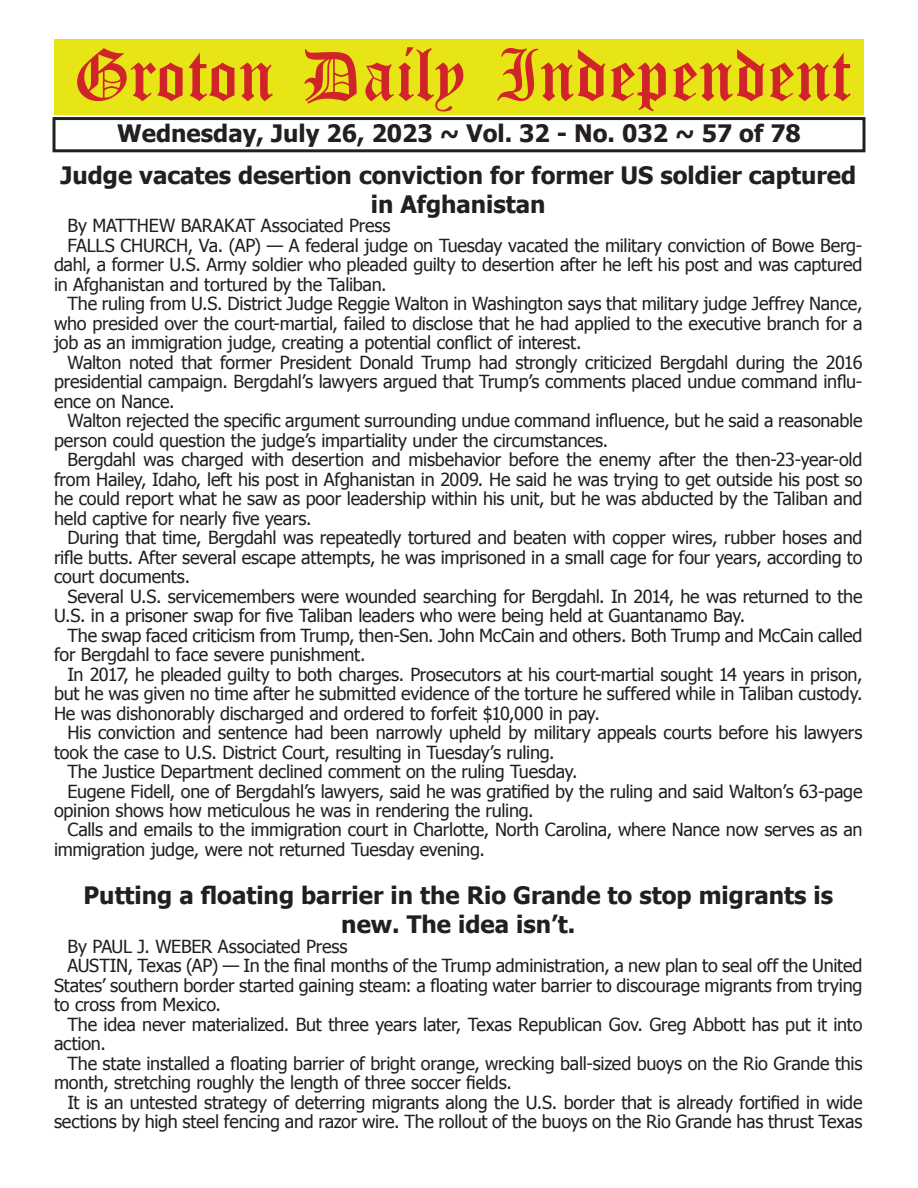
<style>
.page{position:relative;width:918px;height:1188px;background:#fff}
.page>*{position:absolute;margin:0;border:0;box-sizing:border-box;transform-origin:0 0}
.t1{font:54px "Old English Five";color:#d1232a}
.t2{font:700 24px/28.8px "Tahoma";color:#231f20;text-align:center}
.t3{font:18px "Tahoma";letter-spacing:-.01em;color:#231f20}
</style>
<div class="page">
<div style="left:52px;top:117px;width:814px;height:35px;border:3px solid #231f20"></div>
<div style="left:54px;top:40px;width:810px;height:75px;background:#e7e515"></div>
<h1 class="t1" style="left:73px;top:50px;width:779px">Groton Daily Independent</h1>
<h2 class="t2" style="left:117px;top:117px;width:685px">Wednesday, July 26, 2023 ~ Vol. 32 - No. 032 ~ 57 of 78</h2>
<h2 class="t2" style="left:60px;top:159px;width:797px">Judge vacates desertion conviction for former US soldier captured in Afghanistan</h2>
<p class="t3" style="left:68px;top:214px;width:324px">By MATTHEW BARAKAT Associated Press</p>
<p class="t3" style="left:68px;top:233px;width:796px">FALLS CHURCH, Va. (AP) — A federal judge on Tuesday vacated the military conviction of Bowe Berg-</p>
<p class="t3" style="left:54px;top:253px;width:810px">dahl, a former U.S. Army soldier who pleaded guilty to desertion after he left his post and was captured</p>
<p class="t3" style="left:54px;top:272px;width:334px">in Afghanistan and tortured by the Taliban.</p>
<p class="t3" style="left:68px;top:292px;width:796px">The ruling from U.S. District Judge Reggie Walton in Washington says that military judge Jeffrey Nance,</p>
<p class="t3" style="left:54px;top:311px;width:810px">who presided over the court-martial, failed to disclose that he had applied to the executive branch for a</p>
<p class="t3" style="left:54px;top:331px;width:529px">job as an immigration judge, creating a potential conflict of interest.</p>
<p class="t3" style="left:68px;top:350px;width:797px">Walton noted that former President Donald Trump had strongly criticized Bergdahl during the 2016</p>
<p class="t3" style="left:54px;top:370px;width:810px">presidential campaign. Bergdahl’s lawyers argued that Trump’s comments placed undue command influ-</p>
<p class="t3" style="left:54px;top:389px;width:122px">ence on Nance.</p>
<p class="t3" style="left:68px;top:409px;width:797px">Walton rejected the specific argument surrounding undue command influence, but he said a reasonable</p>
<p class="t3" style="left:54px;top:428px;width:556px">person could question the judge’s impartiality under the circumstances.</p>
<p class="t3" style="left:68px;top:447px;width:796px">Bergdahl was charged with desertion and misbehavior before the enemy after the then-23-year-old</p>
<p class="t3" style="left:54px;top:467px;width:810px">from Hailey, Idaho, left his post in Afghanistan in 2009. He said he was trying to get outside his post so</p>
<p class="t3" style="left:54px;top:486px;width:810px">he could report what he saw as poor leadership within his unit, but he was abducted by the Taliban and</p>
<p class="t3" style="left:54px;top:506px;width:259px">held captive for nearly five years.</p>
<p class="t3" style="left:68px;top:525px;width:796px">During that time, Bergdahl was repeatedly tortured and beaten with copper wires, rubber hoses and</p>
<p class="t3" style="left:54px;top:545px;width:810px">rifle butts. After several escape attempts, he was imprisoned in a small cage for four years, according to</p>
<p class="t3" style="left:54px;top:564px;width:138px">court documents.</p>
<p class="t3" style="left:68px;top:584px;width:797px">Several U.S. servicemembers were wounded searching for Bergdahl. In 2014, he was returned to the</p>
<p class="t3" style="left:54px;top:603px;width:693px">U.S. in a prisoner swap for five Taliban leaders who were being held at Guantanamo Bay.</p>
<p class="t3" style="left:68px;top:623px;width:797px">The swap faced criticism from Trump, then-Sen. John McCain and others. Both Trump and McCain called</p>
<p class="t3" style="left:54px;top:642px;width:313px">for Bergdahl to face severe punishment.</p>
<p class="t3" style="left:68px;top:662px;width:797px">In 2017, he pleaded guilty to both charges. Prosecutors at his court-martial sought 14 years in prison,</p>
<p class="t3" style="left:54px;top:681px;width:810px">but he was given no time after he submitted evidence of the torture he suffered while in Taliban custody.</p>
<p class="t3" style="left:54px;top:701px;width:547px">He was dishonorably discharged and ordered to forfeit $10,000 in pay.</p>
<p class="t3" style="left:68px;top:720px;width:797px">His conviction and sentence had been narrowly upheld by military appeals courts before his lawyers</p>
<p class="t3" style="left:54px;top:740px;width:502px">took the case to U.S. District Court, resulting in Tuesday’s ruling.</p>
<p class="t3" style="left:68px;top:759px;width:512px">The Justice Department declined comment on the ruling Tuesday.</p>
<p class="t3" style="left:68px;top:779px;width:796px">Eugene Fidell, one of Bergdahl’s lawyers, said he was gratified by the ruling and said Walton’s 63-page</p>
<p class="t3" style="left:54px;top:798px;width:481px">opinion shows how meticulous he was in rendering the ruling.</p>
<p class="t3" style="left:68px;top:818px;width:797px">Calls and emails to the immigration court in Charlotte, North Carolina, where Nance now serves as an</p>
<p class="t3" style="left:54px;top:837px;width:432px">immigration judge, were not returned Tuesday evening.</p>
<h2 class="t2" style="left:84px;top:880px;width:751px">Putting a floating barrier in the Rio Grande to stop migrants is new. The idea isn’t.</h2>
<p class="t3" style="left:68px;top:934px;width:281px">By PAUL J. WEBER Associated Press</p>
<p class="t3" style="left:68px;top:954px;width:796px">AUSTIN, Texas (AP) — In the final months of the Trump administration, a new plan to seal off the United</p>
<p class="t3" style="left:54px;top:973px;width:810px">States’ southern border started gaining steam: a floating water barrier to discourage migrants from trying</p>
<p class="t3" style="left:54px;top:993px;width:168px">to cross from Mexico.</p>
<p class="t3" style="left:68px;top:1012px;width:796px">The idea never materialized. But three years later, Texas Republican Gov. Greg Abbott has put it into</p>
<p class="t3" style="left:54px;top:1032px;width:53px">action.</p>
<p class="t3" style="left:68px;top:1051px;width:796px">The state installed a floating barrier of bright orange, wrecking ball-sized buoys on the Rio Grande this</p>
<p class="t3" style="left:54px;top:1071px;width:459px">month, stretching roughly the length of three soccer fields.</p>
<p class="t3" style="left:68px;top:1090px;width:796px">It is an untested strategy of deterring migrants along the U.S. border that is already fortified in wide</p>
<p class="t3" style="left:54px;top:1110px;width:810px">sections by high steel fencing and razor wire. The rollout of the buoys on the Rio Grande has thrust Texas</p>
</div>
